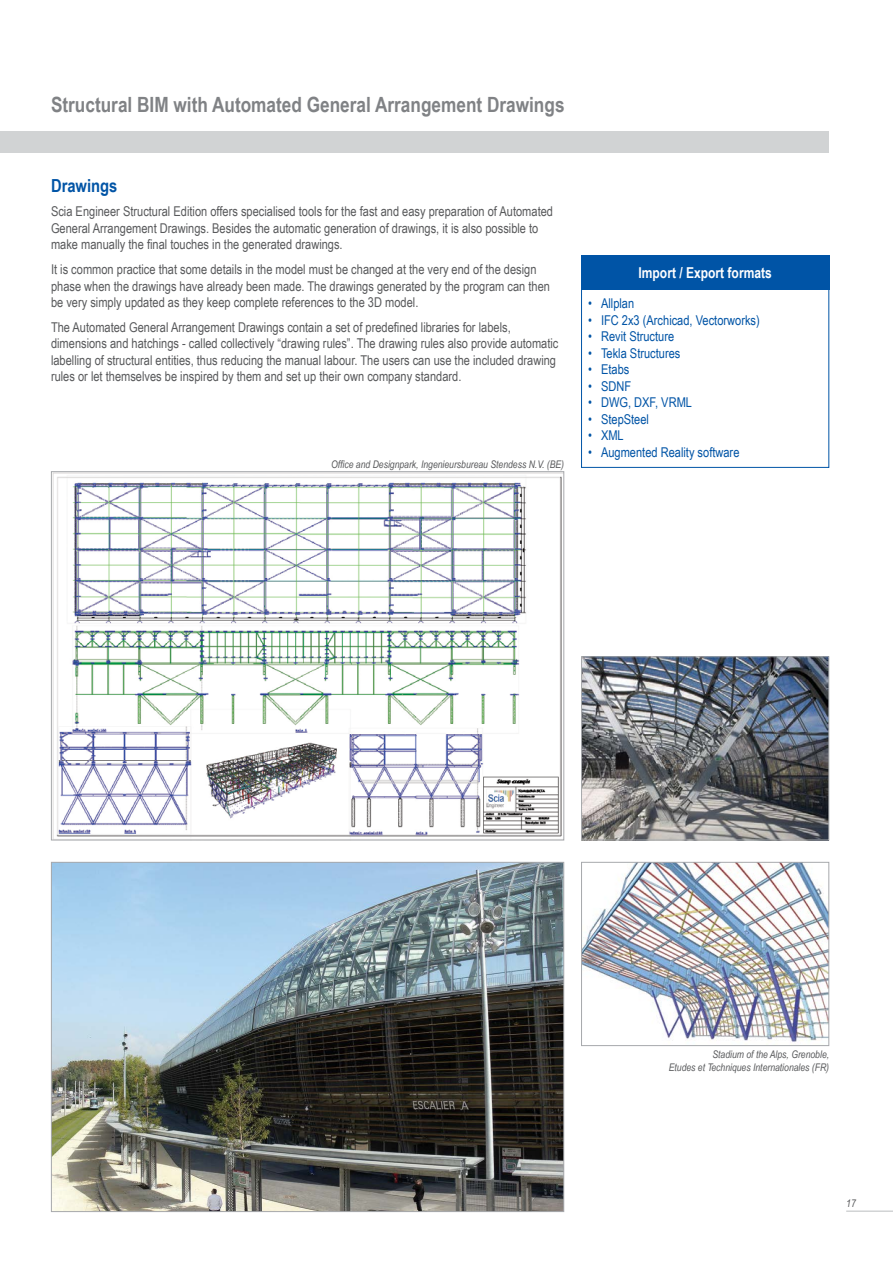
<style>
.page{position:relative;width:893px;height:1263px;background:#fff}
.page>*{position:absolute;margin:0;border:0;box-sizing:border-box;transform-origin:0 0}
.t1{font:700 21px "Arial Narrow";color:#808285}
.t2{font:700 18px "Arial Narrow";color:#0054a6}
.t3{font:700 15px "Arial Narrow";color:#fff}
.t4{font:13.5px/16.5px "Arial Narrow";color:#58595b}
.t5{font:13.5px "Arial Narrow";color:#0054a6}
.t6{font:italic 10.5px/13.5px "Arial Narrow";color:#58595b;text-align:right}
</style>
<div class="page">
<div style="left:0;top:132px;width:829px;height:21px;background:#d1d3d4"></div>
<hr style="left:846px;top:1210px;width:47px;height:2px;background:#d1d3d4">
<img style="left:53px;top:473px;width:509px;height:365px">
<img style="left:583px;top:864px;width:244px;height:178px">
<div style="left:581px;top:862px;width:248px;height:184px;border:1px solid #a7a9ac"></div>
<img style="left:53px;top:864px;width:509px;height:346px">
<img style="left:583px;top:658px;width:244px;height:180px">
<div style="left:581px;top:656px;width:248px;height:184px;border:1px solid #a7a9ac"></div>
<div style="left:581px;top:255px;width:248px;height:213px;border:1px solid #0054a6"></div>
<div style="left:581px;top:255px;width:248px;height:34px;background:#0054a6"></div>
<h1 class="t1" style="left:51px;top:89px;width:515px">Structural BIM with Automated General Arrangement Drawings</h1>
<h2 class="t2" style="left:51px;top:172px;width:68px">Drawings</h2>
<p class="t4" style="left:51px;top:203px;width:504px">Scia Engineer Structural Edition offers specialised tools for the fast and easy preparation of Automated<br>General Arrangement Drawings. Besides the automatic generation of drawings, it is also possible to make manually the final touches in the generated drawings.</p>
<p class="t4" style="left:51px;top:261px;width:500px">It is common practice that some details in the model must be changed at the very end of the design phase when the drawings have already been made. The drawings generated by the program can then be very simply updated as they keep complete references to the 3D model.</p>
<p class="t4" style="left:51px;top:318px;width:509px">The Automated General Arrangement Drawings contain a set of predefined libraries for labels, dimensions and hatchings - called collectively “drawing rules”. The drawing rules also provide automatic labelling of structural entities, thus reducing the manual labour. The users can use the included drawing rules or let themselves be inspired by them and set up their own company standard.</p>
<p class="t6" style="left:331px;top:457px;width:235px">Office and Designpark, Ingenieursbureau Stendess N.V. (BE)</p>
<p class="t3" style="left:638px;top:261px;width:135px">Import / Export formats</p>
<p class="t5" style="left:588px;top:294px;width:47px">• Allplan</p>
<p class="t5" style="left:588px;top:310px;width:173px">• IFC 2x3 (Archicad, Vectorworks)</p>
<p class="t5" style="left:588px;top:327px;width:87px">• Revit Structure</p>
<p class="t5" style="left:588px;top:343px;width:94px">• Tekla Structures</p>
<p class="t5" style="left:588px;top:360px;width:43px">• Etabs</p>
<p class="t5" style="left:588px;top:376px;width:44px">• SDNF</p>
<p class="t5" style="left:588px;top:393px;width:105px">• DWG, DXF, VRML</p>
<p class="t5" style="left:588px;top:409px;width:62px">• StepSteel</p>
<p class="t5" style="left:588px;top:426px;width:37px">• XML</p>
<p class="t5" style="left:588px;top:442px;width:153px">• Augmented Reality software</p>
<p class="t6" style="left:669px;top:1047px;width:162px">Stadium of the Alps, Grenoble,<br>Etudes et Techniques Internationales (FR)</p>
<p class="t6" style="left:846px;top:1196px;width:11px">17</p>
</div>
